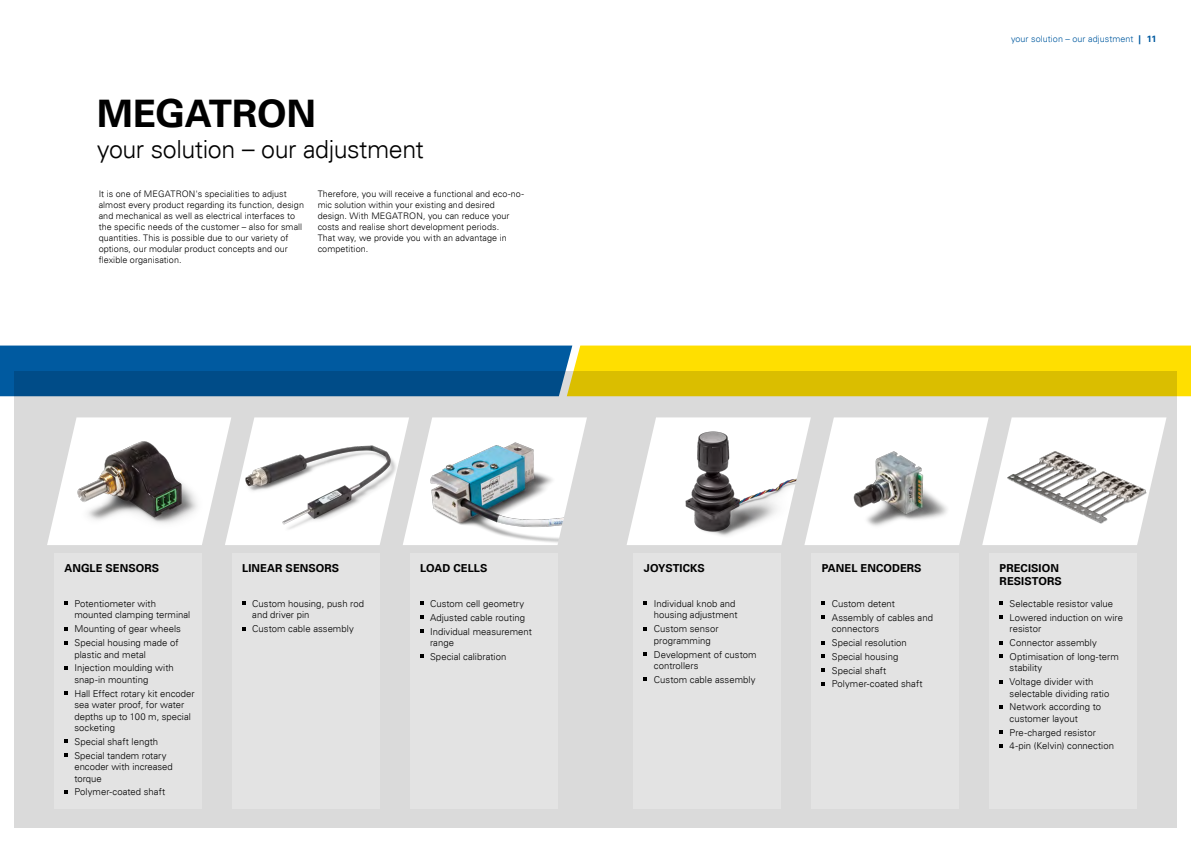
<style>
.page{position:relative;width:1191px;height:842px;background:#fff}
.page>*{position:absolute;margin:0;border:0;box-sizing:border-box;transform-origin:0 0}
.t1{font:700 38px "Univers LT";letter-spacing:-.01em;color:#000}
.t2{font:300 25px "Univers LT";letter-spacing:-.02em;color:#000}
.t3{font:700 11px/13px "Univers LT";letter-spacing:.005em;color:#000}
.t4{font:300 9.5px/11.5px "Univers LT";letter-spacing:.005em;color:#000}
.t5{font:300 9px/11px "Univers LT";letter-spacing:.005em;color:#000}
.t6{font:300 9px "Univers LT";letter-spacing:.005em;color:#005aa0}
.t7{font:700 9px "Univers LT";color:#005aa0}
.s1{font-weight:700}
</style>
<div class="page">
<div style="left:14px;top:371px;width:1162px;height:457px;background:#dadada"></div>
<div style="left:633px;top:553px;width:148px;height:256px;background:#e3e3e3"></div>
<div style="left:232px;top:553px;width:147px;height:256px;background:#e3e3e3"></div>
<div style="left:811px;top:553px;width:148px;height:256px;background:#e3e3e3"></div>
<div style="left:989px;top:553px;width:147px;height:256px;background:#e3e3e3"></div>
<svg style="left:627px;top:417px;width:539px;height:128px"></svg>
<img style="left:997px;top:430px;width:165px;height:110px">
<svg style="left:0;top:346px;width:1191px;height:50px;background:#7c9447"></svg>
<div style="left:54px;top:553px;width:148px;height:256px;background:#e3e3e3"></div>
<div style="left:410px;top:553px;width:147px;height:256px;background:#e3e3e3"></div>
<svg style="left:47px;top:417px;width:540px;height:128px"></svg>
<img style="left:403px;top:420px;width:183px;height:125px">
<p class="t1" style="left:97px;top:91px;width:220px">MEGATRON</p>
<p class="t2" style="left:97px;top:134px;width:328px">your solution – our adjustment</p>
<p class="t5" style="left:99px;top:188px;width:207px">It is one of MEGATRON's specialities to adjust almost every product regarding its function, design and mechanical as well as electrical interfaces to the specific needs of the customer – also for small quantities. This is possible due to our variety of options, our modular product concepts and our flexible organisation.</p>
<p class="t5" style="left:318px;top:188px;width:208px">Therefore, you will receive a functional and eco-no&shy;mic solution within your existing and desired design. With MEGATRON, you can reduce your costs and realise short development periods.<br>That way, we provide you with an advantage in competition.</p>
<p class="t6" style="left:1011px;top:34px;width:131px">your solution – our adjustment <span class="s1">|</span></p>
<p class="t7" style="left:1147px;top:34px;width:11px">11</p>
<p class="t3" style="left:64px;top:562px;width:96px">ANGLE SENSORS</p>
<p class="t4" style="left:74px;top:598px;width:117px">Potentiometer with mounted clamping terminal</p>
<p class="t4" style="left:74px;top:623px;width:108px">Mounting of gear wheels</p>
<p class="t4" style="left:74px;top:637px;width:106px">Special housing made of plastic and metal</p>
<p class="t4" style="left:74px;top:662px;width:101px">Injection moulding with snap-in mounting</p>
<p class="t4" style="left:74px;top:687px;width:122px">Hall Effect rotary kit encoder sea water proof, for water depths up to 100 m, special socketing</p>
<p class="t4" style="left:74px;top:736px;width:85px">Special shaft length</p>
<p class="t4" style="left:74px;top:749px;width:100px">Special tandem rotary encoder with increased torque</p>
<p class="t4" style="left:74px;top:786px;width:92px">Polymer-coated shaft</p>
<p class="t3" style="left:242px;top:562px;width:98px">LINEAR SENSORS</p>
<p class="t4" style="left:252px;top:598px;width:113px">Custom housing, push rod and driver pin</p>
<p class="t4" style="left:252px;top:623px;width:103px">Custom cable assembly</p>
<p class="t3" style="left:420px;top:562px;width:69px">LOAD CELLS</p>
<p class="t4" style="left:430px;top:598px;width:96px">Custom cell geometry</p>
<p class="t4" style="left:430px;top:612px;width:97px">Adjusted cable routing</p>
<p class="t4" style="left:430px;top:625px;width:103px">Individual measurement range</p>
<p class="t4" style="left:430px;top:651px;width:78px">Special calibration</p>
<p class="t3" style="left:644px;top:562px;width:62px">JOYSTICKS</p>
<p class="t4" style="left:654px;top:598px;width:85px">Individual knob and housing adjustment</p>
<p class="t4" style="left:654px;top:623px;width:66px">Custom sensor programming</p>
<p class="t4" style="left:654px;top:648px;width:104px">Development of custom controllers</p>
<p class="t4" style="left:654px;top:674px;width:103px">Custom cable assembly</p>
<p class="t3" style="left:821px;top:562px;width:101px">PANEL ENCODERS</p>
<p class="t4" style="left:831px;top:598px;width:65px">Custom detent</p>
<p class="t4" style="left:831px;top:612px;width:103px">Assembly of cables and connectors</p>
<p class="t4" style="left:831px;top:637px;width:76px">Special resolution</p>
<p class="t4" style="left:831px;top:651px;width:68px">Special housing</p>
<p class="t4" style="left:831px;top:664px;width:56px">Special shaft</p>
<p class="t4" style="left:831px;top:678px;width:92px">Polymer-coated shaft</p>
<p class="t3" style="left:999px;top:562px;width:64px">PRECISION<br>RESISTORS</p>
<p class="t4" style="left:1009px;top:598px;width:105px">Selectable resistor value</p>
<p class="t4" style="left:1009px;top:612px;width:115px">Lowered induction on wire resistor</p>
<p class="t4" style="left:1009px;top:637px;width:89px">Connector assembly</p>
<p class="t4" style="left:1009px;top:651px;width:111px">Optimisation of long-term stability</p>
<p class="t4" style="left:1009px;top:676px;width:101px">Voltage divider with selectable dividing ratio</p>
<p class="t4" style="left:1009px;top:701px;width:93px">Network according to customer layout</p>
<p class="t4" style="left:1009px;top:726px;width:88px">Pre-charged resistor</p>
<p class="t4" style="left:1009px;top:740px;width:106px">4-pin (Kelvin) connection</p>
</div>
